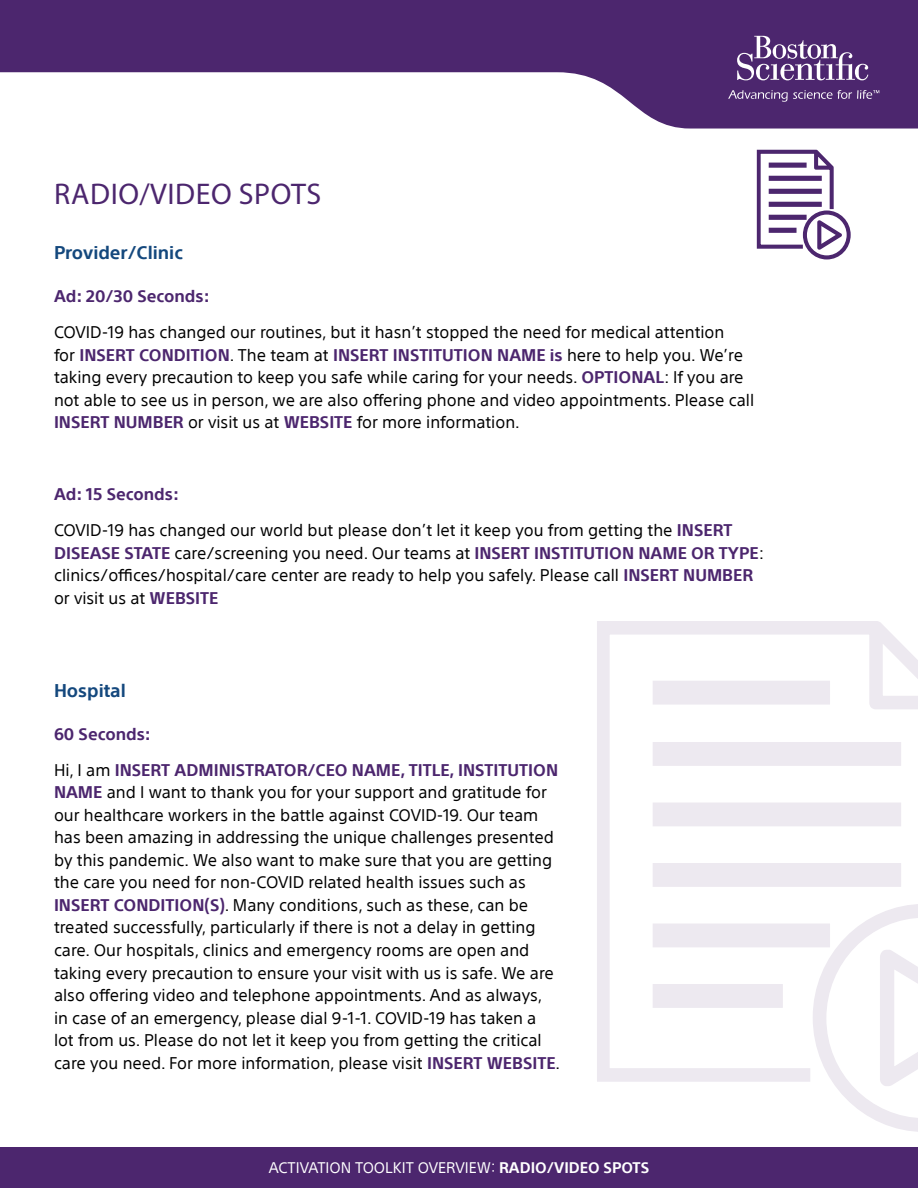
<style>
.page{position:relative;width:918px;height:1188px;background:#fff}
.page>*{position:absolute;margin:0;border:0;box-sizing:border-box;transform-origin:0 0}
.t1{font:30px "Myriad Pro";letter-spacing:.02em;color:#4c266e}
.t2{font:700 18px "SST";color:#14487d}
.t3{font:16.5px/22.5px "SST";color:#000}
.t4{font:700 16.5px/36px "SST";color:#4c266e}
.t5{font:15px "SST";color:#fff}
.s1{font-weight:700;color:#4c266e}
.s2{font-weight:400;color:#000}
.s3{font-weight:700}
</style>
<div class="page">
<svg style="left:597px;top:621px;width:321px;height:461px"></svg>
<svg style="left:812px;top:903px;width:106px;height:229px"></svg>
<svg style="left:0;top:0;width:918px;height:129px;fill:#4c266e"></svg>
<svg style="left:737px;top:36px;width:131px;height:44px"></svg>
<svg style="left:728px;top:90px;width:151px;height:12px;background:#6c4c87"></svg>
<svg style="left:756px;top:149px;width:95px;height:111px"></svg>
<div style="left:0;top:1148px;width:918px;height:40px;background:#4c266e"></div>
<h1 class="t1" style="left:54px;top:175px;width:269px">RADIO/VIDEO SPOTS</h1>
<p class="t2" style="left:54px;top:242px;width:130px">Provider/Clinic</p>
<p class="t4" style="left:54px;top:278px;width:157px">Ad: 20/30 Seconds:</p>
<p class="t3" style="left:54px;top:321px;width:702px">COVID-19 has changed our routines, but it hasn’t stopped the need for medical attention<br>for <span class="s1">INSERT CONDITION</span>. The team at <span class="s1">INSERT INSTITUTION NAME is</span> here to help you. We’re taking every precaution to keep you safe while caring for your needs. <span class="s1">OPTIONAL</span>: If you are not able to see us in person, we are also offering phone and video appointments. Please call <span class="s1">INSERT NUMBER</span> or visit us at <span class="s1">WEBSITE</span> for more information.</p>
<p class="t3" style="left:54px;top:476px;width:680px;line-height:36px"><span class="s1">Ad: 15 Seconds:<br></span>COVID-19 has changed our world but please don’t let it keep you from getting the <span class="s1">INSERT</span></p>
<p class="t3" style="left:54px;top:541px;width:712px"><span class="s1">DISEASE STATE</span> care/screening you need. Our teams at <span class="s1">INSERT INSTITUTION NAME OR TYPE</span>: clinics/offices/hospital/care center are ready to help you safely. Please call <span class="s1">INSERT NUMBER </span>or visit us at <span class="s1">WEBSITE</span></p>
<p class="t2" style="left:54px;top:680px;width:73px">Hospital</p>
<p class="t4" style="left:54px;top:716px;width:506px">60 Seconds:<br><span class="s2">Hi, I am</span> INSERT ADMINISTRATOR/CEO NAME, TITLE, INSTITUTION</p>
<p class="t3" style="left:54px;top:781px;width:508px"><span class="s1">NAME</span> and I want to thank you for your support and gratitude for our healthcare workers in the battle against COVID-19. Our team has been amazing in addressing the unique challenges presented by this pandemic. We also want to make sure that you are getting the care you need for non-COVID related health issues such as <span class="s1">INSERT CONDITION(S)</span>. Many conditions, such as these, can be treated successfully, particularly if there is not a delay in getting care. Our hospitals, clinics and emergency rooms are open and taking every precaution to ensure your visit with us is safe. We are also offering video and telephone appointments. And as always, in case of an emergency, please dial 9-1-1. COVID-19 has taken a lot from us. Please do not let it keep you from getting the critical care you need. For more information, please visit <span class="s1">INSERT WEBSITE</span>.</p>
<p class="t5" style="left:269px;top:1158px;width:382px">ACTIVATION TOOLKIT OVERVIEW: <span class="s3">RADIO/VIDEO SPOTS</span></p>
</div>
